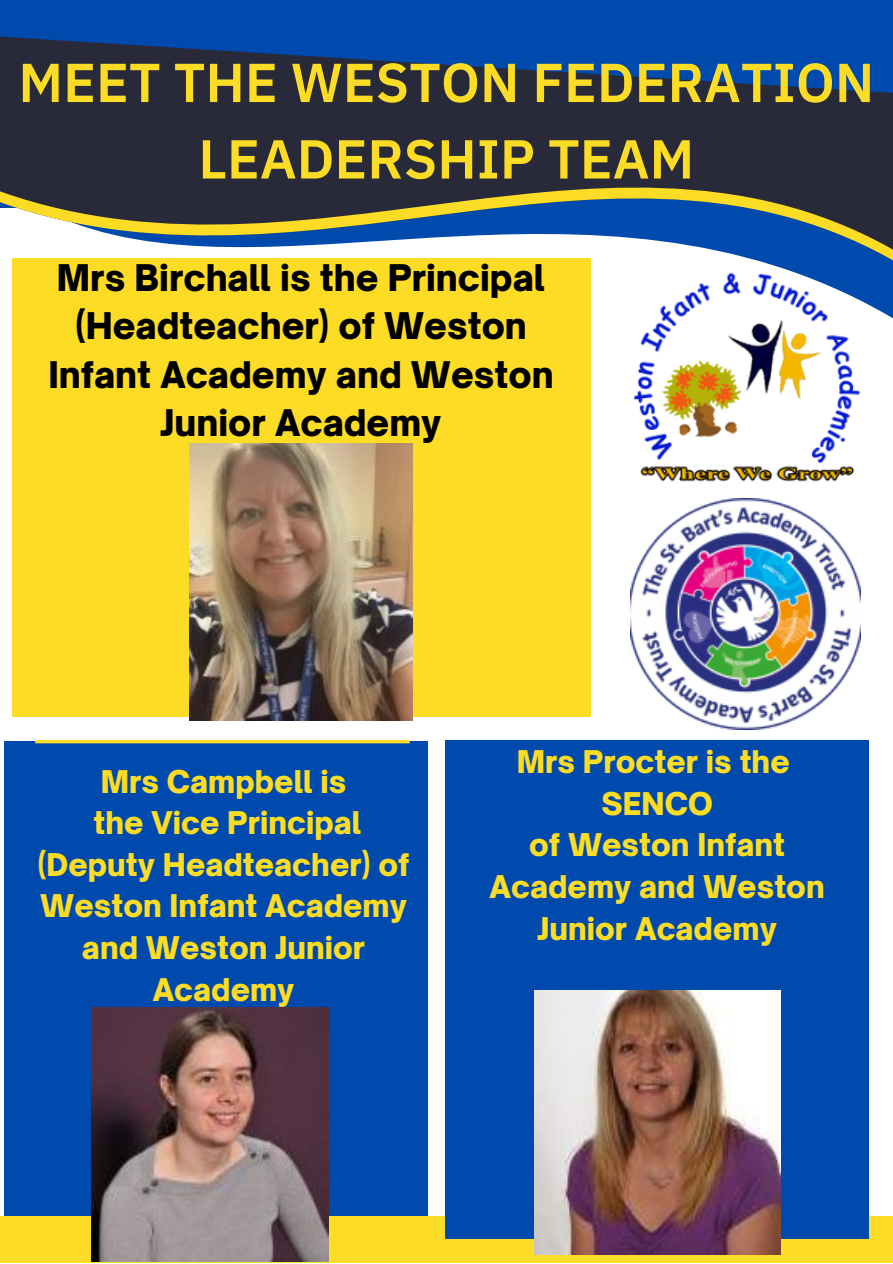
<style>
.page{position:relative;width:893px;height:1264px;background:#fff}
.page>*{position:absolute;margin:0;border:0;box-sizing:border-box;transform-origin:0 0}
.t1{font:600 54.75px "IBM Plex Sans Thai";color:#fcdc24}
.t2{font:900 35.1px/48.3px "Open Sauce One";color:#000;text-align:center}
.t3{font:900 30px/41.5px "Open Sauce One";color:#fcdc24;text-align:center}
</style>
<div class="page">
<div style="left:0;top:0;width:892px;height:208px;background:#004aad"></div>
<svg style="left:0;top:36px;width:892px;height:332px;fill:#282939"></svg>
<div style="left:4px;top:741px;width:423px;height:498px;background:#004aad"></div>
<hr style="left:35px;top:740px;width:375px;height:3px;background:#fcdc24">
<img style="left:623px;top:267px;width:245px;height:215px">
<div style="left:0;top:1216px;width:892px;height:46px;background:#fcdc24"></div>
<div style="left:12px;top:258px;width:578px;height:459px;background:#fcdc24"></div>
<img style="left:189px;top:444px;width:223px;height:276px">
<img style="left:91px;top:1007px;width:237px;height:254px">
<div style="left:445px;top:740px;width:423px;height:498px;background:#004aad"></div>
<img style="left:534px;top:990px;width:246px;height:264px">
<img style="left:630px;top:498px;width:230px;height:231px">
<p class="t1" style="left:18px;top:51px;width:857px">MEET THE WESTON FEDERATION</p>
<p class="t1" style="left:198px;top:128px;width:497px">LEADERSHIP TEAM</p>
<p class="t2" style="left:48px;top:253px;width:506px">Mrs Birchall is the Principal (Headteacher) of Weston<br>Infant Academy and Weston<br>Junior Academy</p>
<p class="t3" style="left:101px;top:760px;width:247px">Mrs Campbell is</p>
<p class="t3" style="left:38px;top:802px;width:373px">the Vice Principal (Deputy Headteacher) of<br>Weston Infant Academy and Weston Junior<br>Academy</p>
<p class="t3" style="left:516px;top:741px;width:274px">Mrs Procter is the<br>SENCO</p>
<p class="t3" style="left:489px;top:824px;width:337px">of Weston Infant<br>Academy and Weston<br>Junior Academy</p>
</div>
